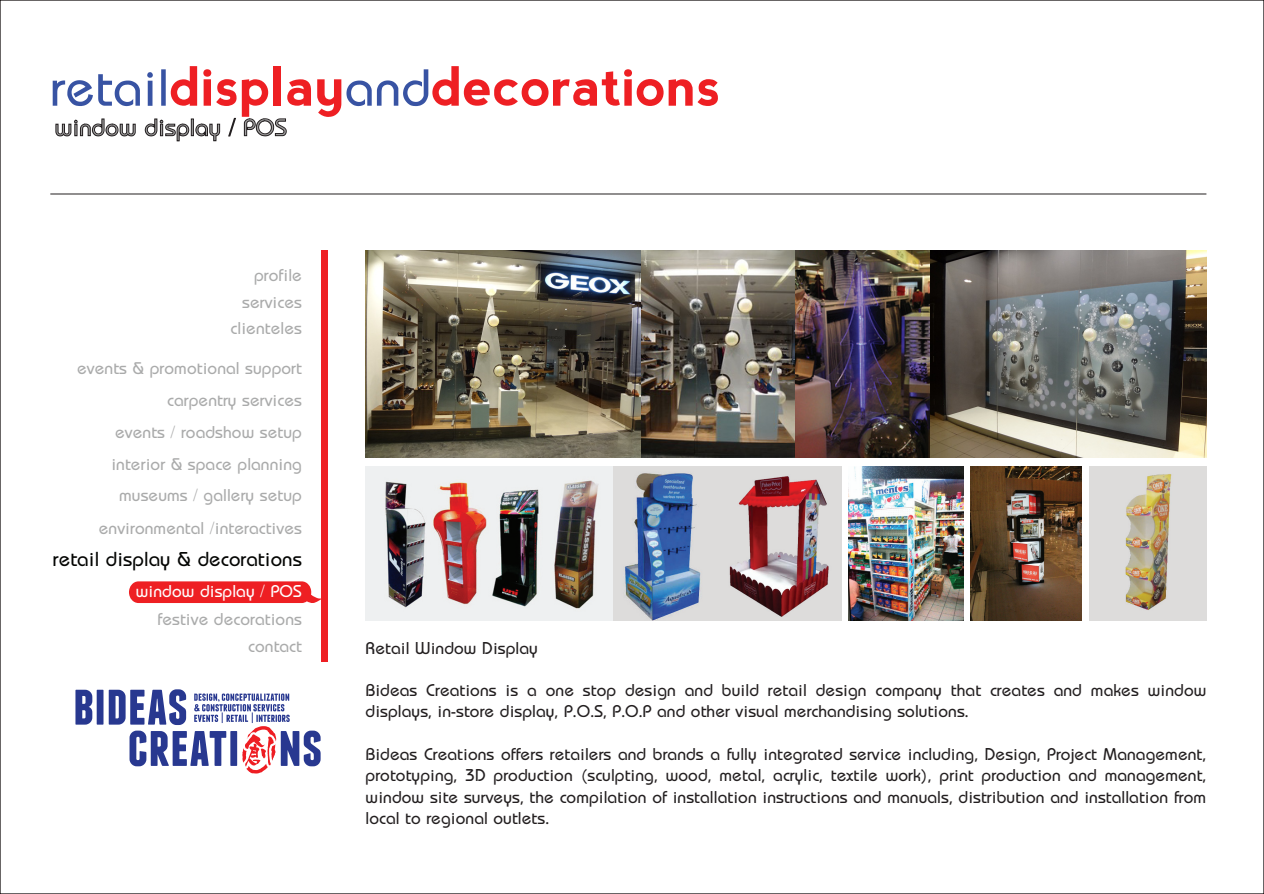
<style>
.page{position:relative;width:1264px;height:894px;background:#fff}
.page>*{position:absolute;margin:0;border:0;box-sizing:border-box;transform-origin:0 0}
.t1{font:700 54px "nevis";color:#ee1f23}
.t2{font:24.75px "Opal";color:#a09f9f}
.t3{font:21px "Opal";color:#040503}
.t4{font:17.7px/21.3px "Opal";color:#231f20}
.t5{font:17.7px/26.5px "Opal";color:#aaabab;text-align:right}
.t6{font:17.7px "Opal";color:#fff}
.s1{font-family:"Opal";font-weight:400;color:#3853a3}
</style>
<div class="page">
<svg style="left:129px;top:581px;width:192px;height:22px"></svg>
<div style="left:321px;top:251px;width:6px;height:411px;background:#ee1f23"></div>
<svg style="left:75px;top:689px;width:17px;height:35px"></svg>
<div style="left:97px;top:689px;width:6px;height:35px;background:#283890"></div>
<svg style="left:109px;top:689px;width:211px;height:84px"></svg>
<svg style="left:56px;top:119px;width:80px;height:17px"></svg>
<svg style="left:145px;top:119px;width:75px;height:22px"></svg>
<svg style="left:228px;top:118px;width:8px;height:18px"></svg>
<svg style="left:244px;top:118px;width:42px;height:18px"></svg>
<hr style="left:50px;top:194px;width:1156px;height:1px;background:#231f20">
<img style="left:365px;top:251px;width:841px;height:206px">
<img style="left:365px;top:466px;width:476px;height:154px">
<img style="left:848px;top:466px;width:115px;height:154px">
<img style="left:970px;top:466px;width:111px;height:154px">
<img style="left:1089px;top:466px;width:117px;height:154px">
<h1 class="t1" style="left:50px;top:56px;width:671px"><span class="s1">retail</span>display<span class="s1">and</span>decorations</h1>
<h2 class="t2" style="left:55px;top:113px;width:234px">window display / POS</h2>
<p class="t5" style="left:230px;top:261px;width:73px">profile services clienteles</p>
<p class="t5" style="left:77px;top:354px;width:226px">events &amp; promotional support</p>
<p class="t5" style="left:115px;top:384px;width:188px;line-height:31.8px">carpentry services events / roadshow setup</p>
<p class="t5" style="left:111px;top:450px;width:192px">interior &amp; space planning</p>
<p class="t5" style="left:99px;top:478px;width:205px;line-height:32.7px">museums / gallery setup environmental /interactives</p>
<p class="t3" style="left:53px;top:546px;width:250px">retail display &amp; decorations</p>
<p class="t6" style="left:136px;top:580px;width:168px">window display / POS</p>
<p class="t5" style="left:157px;top:605px;width:146px">festive decorations</p>
<p class="t5" style="left:248px;top:632px;width:55px">contact</p>
<p class="t4" style="left:365px;top:636px;width:174px">Retail Window Display</p>
<p class="t4" style="left:365px;top:679px;width:842px">Bideas Creations is a one stop design and build retail design company that creates and makes window displays, in-store display, P.O.S, P.O.P and other visual merchandising solutions.</p>
<p class="t4" style="left:365px;top:743px;width:842px;text-align:justify">Bideas Creations offers retailers and brands a fully integrated service including, Design, Project Management, prototyping, 3D production (sculpting, wood, metal, acrylic, textile work), print production and management, window site surveys, the compilation of installation instructions and manuals, distribution and installation from local to regional outlets.</p>
</div>
